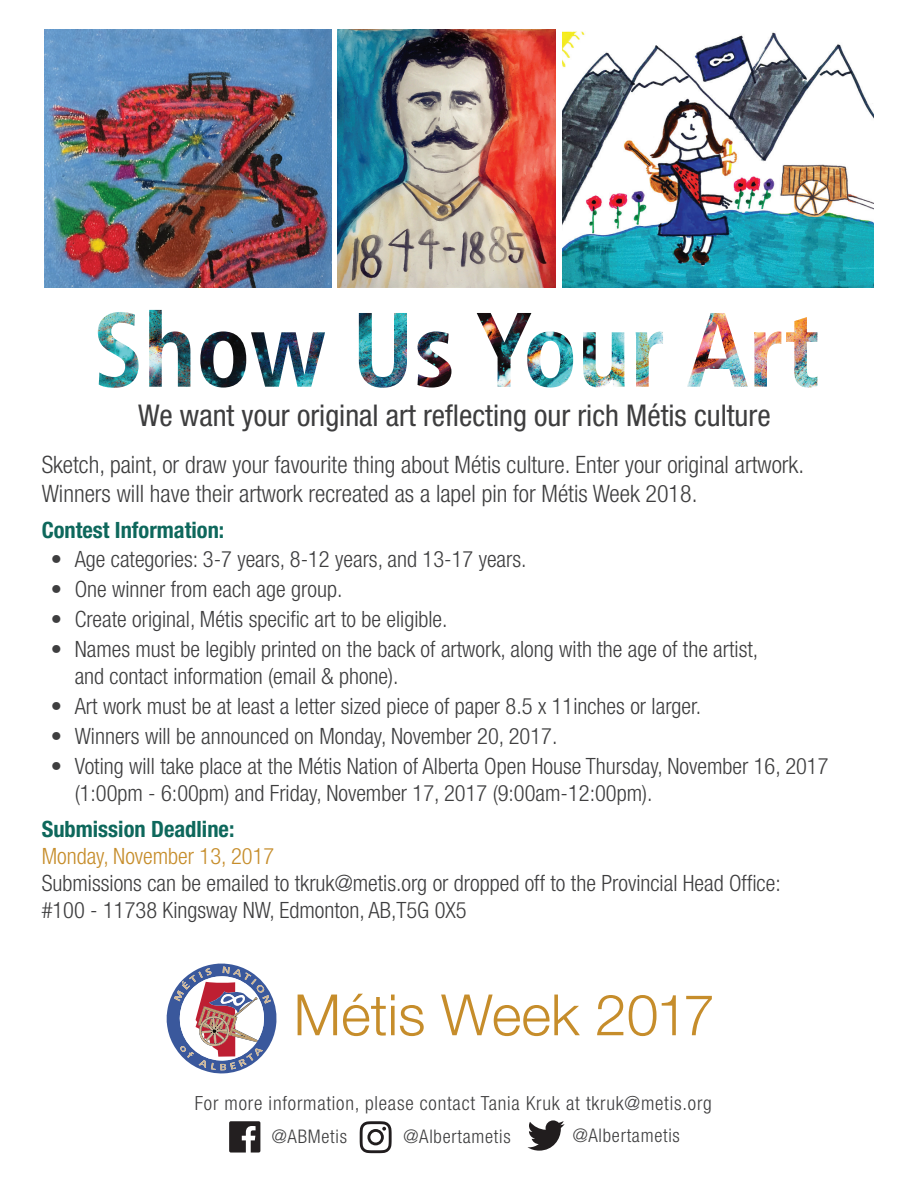
<style>
.page{position:relative;width:918px;height:1188px;background:#fff}
.page>*{position:absolute;margin:0;border:0;box-sizing:border-box;transform-origin:0 0}
.t1{font:300 57px "Helvetica Neue LT Std";color:#c68d2b}
.t2{font:condensed 30px "Helvetica Neue LT Std";color:#3e3e3f}
.t3{font:300 condensed 24px/28.8px "Helvetica Neue LT Std";color:#3e3e3f}
.t4{font:300 condensed 22.5px/27px "Helvetica Neue LT Std";color:#3e3e3f}
.t5{font:700 condensed 22.5px "Helvetica Neue LT Std";color:#0e685c}
.t6{font:300 condensed 22.5px "Helvetica Neue LT Std";color:#c68d2b}
.t7{font:300 condensed 19.5px "Helvetica Neue LT Std";letter-spacing:.04em;color:#3e3e3f}
.t8{font:300 condensed 18.75px "Helvetica Neue LT Std";letter-spacing:.04em;color:#3e3e3f}
</style>
<div class="page">
<img style="left:97px;top:310px;width:721px;height:78px">
<svg style="left:229px;top:1121px;width:31px;height:32px"></svg>
<svg style="left:360px;top:1121px;width:32px;height:32px"></svg>
<svg style="left:527px;top:1120px;width:38px;height:31px"></svg>
<img style="left:562px;top:31px;width:311px;height:257px">
<img style="left:337px;top:30px;width:218px;height:258px">
<img style="left:45px;top:30px;width:287px;height:258px">
<svg style="left:167px;top:964px;width:110px;height:109px"></svg>
<h2 class="t2" style="left:138px;top:398px;width:634px">We want your original art reflecting our rich Métis culture</h2>
<p class="t3" style="left:42px;top:450px;width:764px">Sketch, paint, or draw your favourite thing about Métis culture. Enter your original artwork.<br>Winners will have their artwork recreated as a lapel pin for Métis Week 2018.</p>
<p class="t5" style="left:42px;top:517px;width:184px">Contest Information:</p>
<p class="t4" style="left:51px;top:545px;width:477px">• Age categories: 3-7 years, 8-12 years, and 13-17 years.</p>
<p class="t4" style="left:51px;top:575px;width:293px">• One winner from each age group.</p>
<p class="t4" style="left:51px;top:605px;width:398px">• Create original, Métis specific art to be eligible.</p>
<p class="t4" style="left:75px;top:635px;width:685px;text-indent:-24px">• Names must be legibly printed on the back of artwork, along with the age of the artist, and contact information (email &amp; phone).</p>
<p class="t4" style="left:51px;top:692px;width:652px">• Art work must be at least a letter sized piece of paper 8.5 x 11inches or larger.</p>
<p class="t4" style="left:51px;top:722px;width:508px">• Winners will be announced on Monday, November 20, 2017.</p>
<p class="t4" style="left:75px;top:752px;width:755px;text-indent:-24px">• Voting will take place at the Métis Nation of Alberta Open House Thursday, November 16, 2017 (1:00pm - 6:00pm) and Friday, November 17, 2017 (9:00am-12:00pm).</p>
<p class="t5" style="left:42px;top:815px;width:194px">Submission Deadline:</p>
<p class="t6" style="left:42px;top:843px;width:234px">Monday, November 13, 2017</p>
<p class="t4" style="left:42px;top:869px;width:741px">Submissions can be emailed to tkruk@metis.org or dropped off to the Provincial Head Office: #100 - 11738 Kingsway NW, Edmonton, AB,T5G 0X5</p>
<h1 class="t1" style="left:294px;top:980px;width:423px">Métis Week 2017</h1>
<p class="t7" style="left:195px;top:1092px;width:519px">For more information, please contact Tania Kruk at tkruk@metis.org</p>
<p class="t8" style="left:272px;top:1126px;width:77px">@ABMetis</p>
<p class="t8" style="left:403px;top:1126px;width:109px">@Albertametis</p>
<p class="t8" style="left:573px;top:1125px;width:109px">@Albertametis</p>
</div>
